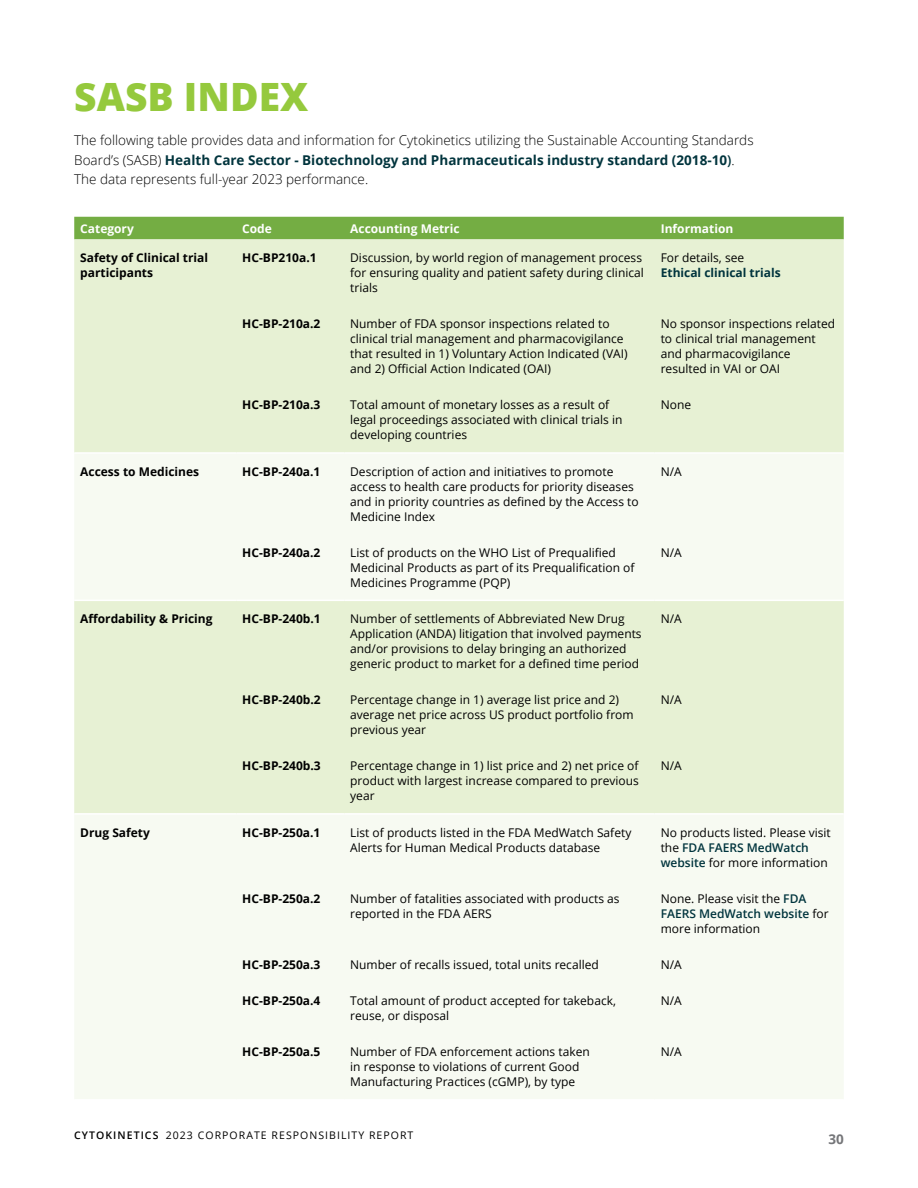
<style>
.page{position:relative;width:918px;height:1188px;background:#fff}
.page>*{position:absolute;margin:0;border:0;box-sizing:border-box;transform-origin:0 0}
.t1{font:800 39px "Open Sans";color:#95c93d}
.t2{font:300 13.5px/19.5px "Open Sans";color:#000}
.t3{font:700 13.5px "Open Sans";color:#757679}
.t4{font:12px/15px "Open Sans";color:#000}
.t5{font:700 12px/15px "Open Sans";color:#000}
.t6{font:700 12px "Open Sans";color:#fff}
.t7{font:700 12px "Open Sans";color:#00343d}
.t8{font:10.5px "Open Sans";letter-spacing:.1em;color:#000}
.s1{font-weight:700;color:#00343d}
.s2{font-weight:600;color:#00343d}
.s3{font-weight:600}
</style>
<div class="page">
<div style="left:74px;top:217px;width:770px;height:22px;background:#74ad43"></div>
<div style="left:74px;top:239px;width:770px;height:213px;background:#e7f1d4"></div>
<svg style="left:74px;top:454px;width:770px;height:645px;fill:#f7faf2"></svg>
<hr style="left:74px;top:600px;width:162px;height:1px;background:#fff">
<hr style="left:236px;top:600px;width:108px;height:1px;background:#fff">
<hr style="left:344px;top:600px;width:311px;height:1px;background:#fff">
<hr style="left:655px;top:600px;width:189px;height:1px;background:#fff">
<hr style="left:74px;top:813px;width:162px;height:2px;background:#fff">
<hr style="left:236px;top:813px;width:108px;height:2px;background:#fff">
<hr style="left:344px;top:813px;width:311px;height:2px;background:#fff">
<hr style="left:655px;top:813px;width:189px;height:2px;background:#fff">
<h1 class="t1" style="left:74px;top:67px;width:236px">SASB INDEX</h1>
<p class="t2" style="left:74px;top:130px;width:681px">The following table provides data and information for Cytokinetics utilizing the Sustainable Accounting Standards<br>Board’s (SASB) <span class="s1">Health Care Sector - Biotechnology and Pharmaceuticals industry standard (2018-10</span><span class="s2">)</span>.<br>The data represents full-year 2023 performance.</p>
<p class="t6" style="left:80px;top:220px;width:55px">Category</p>
<p class="t6" style="left:242px;top:220px;width:31px">Code</p>
<p class="t6" style="left:350px;top:220px;width:111px">Accounting Metric</p>
<p class="t6" style="left:661px;top:220px;width:74px">Information</p>
<p class="t5" style="left:80px;top:250px;width:129px">Safety of Clinical trial participants</p>
<p class="t5" style="left:242px;top:250px;width:76px">HC-BP210a.1</p>
<p class="t4" style="left:350px;top:250px;width:295px">Discussion, by world region of management process for ensuring quality and patient safety during clinical trials</p>
<p class="t4" style="left:661px;top:250px;width:85px">For details, see</p>
<p class="t7" style="left:661px;top:264px;width:122px">Ethical clinical trials</p>
<p class="t5" style="left:242px;top:316px;width:80px">HC-BP-210a.2</p>
<p class="t4" style="left:350px;top:316px;width:279px">Number of FDA sponsor inspections related to clinical trial management and pharmacovigilance that resulted in 1) Voluntary Action Indicated (VAI) and 2) Official Action Indicated (OAI)</p>
<p class="t4" style="left:661px;top:316px;width:176px">No sponsor inspections related to clinical trial management and pharmacovigilance resulted in VAI or OAI</p>
<p class="t5" style="left:242px;top:397px;width:80px">HC-BP-210a.3</p>
<p class="t4" style="left:350px;top:397px;width:274px">Total amount of monetary losses as a result of legal proceedings associated with clinical trials in developing countries</p>
<p class="t4" style="left:661px;top:397px;width:32px">None</p>
<p class="t5" style="left:80px;top:464px;width:120px">Access to Medicines</p>
<p class="t5" style="left:242px;top:464px;width:80px">HC-BP-240a.1</p>
<p class="t4" style="left:350px;top:463px;width:290px">Description of action and initiatives to promote access to health care products for priority diseases and in priority countries as defined by the Access to Medicine Index</p>
<p class="t4" style="left:661px;top:463px;width:23px">N/A</p>
<p class="t5" style="left:242px;top:545px;width:80px">HC-BP-240a.2</p>
<p class="t4" style="left:350px;top:545px;width:286px">List of products on the WHO List of Prequalified<br>Medicinal Products as part of its Prequalification of<br>Medicines Programme (PQP)</p>
<p class="t4" style="left:661px;top:545px;width:23px">N/A</p>
<p class="t5" style="left:80px;top:611px;width:134px">Affordability &amp; Pricing</p>
<p class="t5" style="left:242px;top:611px;width:80px">HC-BP-240b.1</p>
<p class="t4" style="left:350px;top:611px;width:293px">Number of settlements of Abbreviated New Drug Application (ANDA) litigation that involved payments and/or provisions to delay bringing an authorized generic product to market for a defined time period</p>
<p class="t4" style="left:661px;top:611px;width:23px">N/A</p>
<p class="t5" style="left:242px;top:692px;width:80px">HC-BP-240b.2</p>
<p class="t4" style="left:350px;top:692px;width:285px">Percentage change in 1) average list price and 2) average net price across US product portfolio from previous year</p>
<p class="t4" style="left:661px;top:692px;width:23px">N/A</p>
<p class="t5" style="left:242px;top:758px;width:80px">HC-BP-240b.3</p>
<p class="t4" style="left:350px;top:758px;width:290px;text-align:justify">Percentage change in 1) list price and 2) net price of product with largest increase compared to previous year</p>
<p class="t4" style="left:661px;top:758px;width:23px">N/A</p>
<p class="t5" style="left:80px;top:824px;width:71px">Drug Safety</p>
<p class="t5" style="left:242px;top:824px;width:80px">HC-BP-250a.1</p>
<p class="t4" style="left:350px;top:824px;width:283px">List of products listed in the FDA MedWatch Safety<br>Alerts for Human Medical Products database</p>
<p class="t4" style="left:661px;top:824px;width:172px">No products listed. Please visit the <span class="s2">FDA FAERS MedWatch website</span> for more information</p>
<p class="t5" style="left:242px;top:891px;width:80px">HC-BP-250a.2</p>
<p class="t4" style="left:350px;top:891px;width:271px">Number of fatalities associated with products as reported in the FDA AERS</p>
<p class="t4" style="left:661px;top:891px;width:169px">None. Please visit the <span class="s2">FDA<br>FAERS MedWatch website</span> for more information</p>
<p class="t5" style="left:242px;top:957px;width:80px">HC-BP-250a.3</p>
<p class="t4" style="left:350px;top:957px;width:250px">Number of recalls issued, total units recalled</p>
<p class="t4" style="left:661px;top:957px;width:23px">N/A</p>
<p class="t5" style="left:242px;top:993px;width:80px">HC-BP-250a.4</p>
<p class="t4" style="left:350px;top:993px;width:267px">Total amount of product accepted for takeback, reuse, or disposal</p>
<p class="t4" style="left:661px;top:993px;width:23px">N/A</p>
<p class="t5" style="left:242px;top:1044px;width:80px">HC-BP-250a.5</p>
<p class="t4" style="left:350px;top:1044px;width:241px">Number of FDA enforcement actions taken in response to violations of current Good<br>Manufacturing Practices (cGMP), by type</p>
<p class="t4" style="left:661px;top:1044px;width:23px">N/A</p>
<p class="t8" style="left:74px;top:1128px;width:341px"><span class="s3">CYTOKINETICS</span> 2023 CORPORATE RESPONSIBILITY REPORT</p>
<p class="t3" style="left:828px;top:1130px;width:17px">30</p>
</div>
